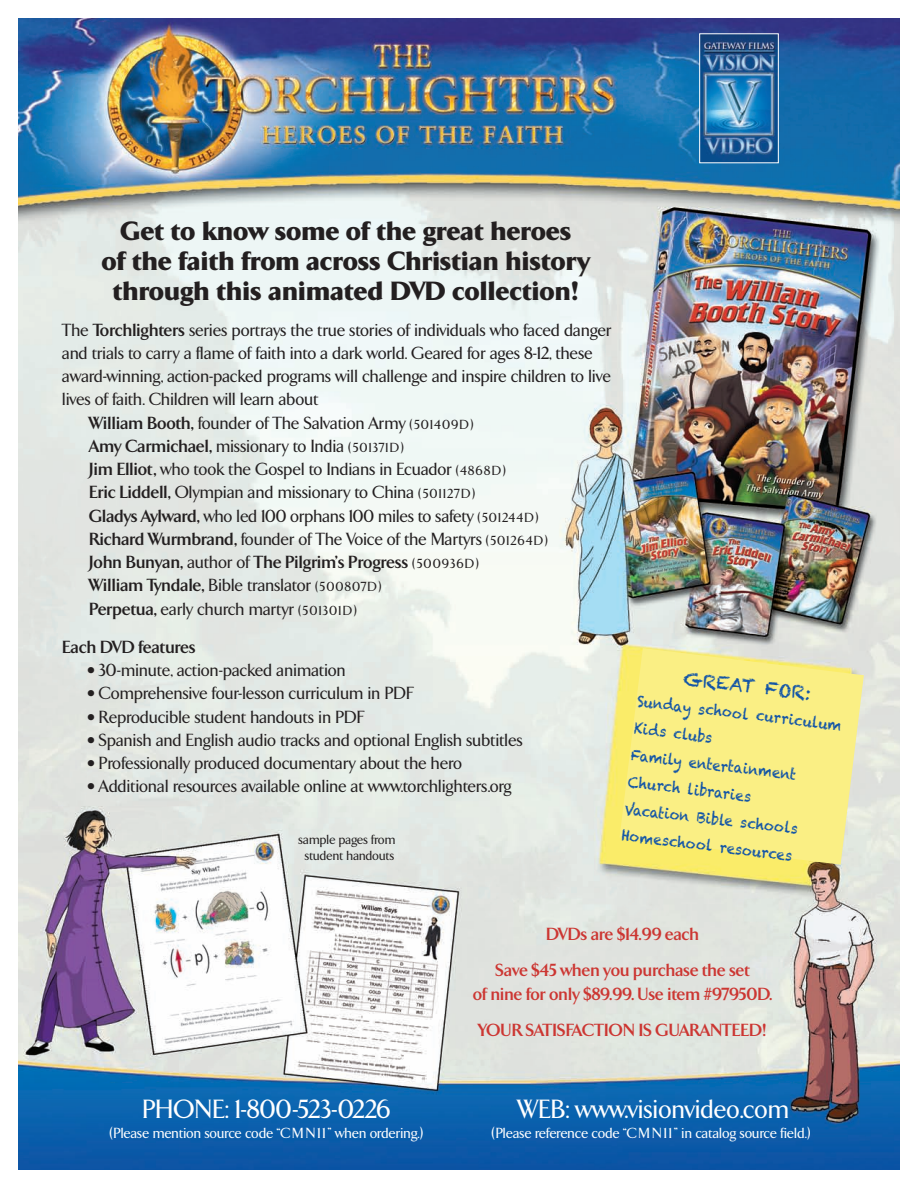
<style>
.page{position:relative;width:918px;height:1188px;background:#fff}
.page>*{position:absolute;margin:0;border:0;box-sizing:border-box;transform-origin:0 0}
.t1{font:900 27px/30px "Arrow";color:#231f20;text-align:center}
.t2{font:500 27px "Arrow";color:#fff}
.t3{font:500 18px "Arrow";color:#231f20}
.t4{font:700 18px/36px "Arrow";color:#cc3632;text-align:center}
.t5{font:700 18px "Arrow";color:#231f20}
.t6{font:18px "Chalkduster";color:#1355a6}
.t7{font:15px/27px "Chalkduster";color:#1355a6;scale:.9 1}
.t8{font:500 15px "Arrow";color:#fff}
.t9{font:500 13.5px/15.8px "Arrow";color:#231f20;text-align:center}
.s1{font-weight:700}
.s2{font-size:13.5px}
.s3{font-weight:500}
.s4{font-weight:500;font-size:13.5px}
</style>
<div class="page">
<img style="left:18px;top:18px;width:882px;height:1152px">
<h1 class="t1" style="left:102px;top:216px;width:490px">Get to know some of the great heroes<br>of the faith from across Christian history through this animated DVD collection!</h1>
<p class="t3" style="left:62px;top:319px;width:551px">The <span class="s1">Torchlighters</span> series portrays the true stories of individuals who faced danger</p>
<p class="t3" style="left:62px;top:342px;width:532px">and trials to carry a flame of faith into a dark world. Geared for ages 8-12, these</p>
<p class="t3" style="left:62px;top:365px;width:550px">award-winning, action-packed programs will challenge and inspire children to live</p>
<p class="t3" style="left:62px;top:389px;width:258px">lives of faith. Children will learn about</p>
<p class="t3" style="left:89px;top:412px;width:386px"><span class="s1">William Booth,</span> founder of The Salvation Army <span class="s2">(501409D)</span></p>
<p class="t3" style="left:89px;top:435px;width:316px"><span class="s1">Amy Carmichael,</span> missionary to India <span class="s2">(501371D)</span></p>
<p class="t3" style="left:89px;top:458px;width:418px"><span class="s1">Jim Elliot,</span> who took the Gospel to Indians in Ecuador <span class="s2">(4868D)</span></p>
<p class="t3" style="left:89px;top:482px;width:387px"><span class="s1">Eric Liddell,</span> Olympian and missionary to China <span class="s2">(501127D)</span></p>
<p class="t3" style="left:89px;top:505px;width:451px"><span class="s1">Gladys Aylward,</span> who led 100 orphans 100 miles to safety <span class="s2">(50124 4D)</span></p>
<p class="t3" style="left:89px;top:528px;width:460px"><span class="s1">Richard Wurmbrand,</span> founder of The Voice of the Martyrs <span class="s2">(50126 4D)</span></p>
<p class="t5" style="left:89px;top:551px;width:391px">John Bunyan, <span class="s3">author of</span> The Pilgrim’s Progress <span class="s4">(500936D)</span></p>
<p class="t5" style="left:89px;top:575px;width:294px">William Tyndale, <span class="s3">Bible translator</span> <span class="s4">(500807D)</span></p>
<p class="t3" style="left:89px;top:598px;width:269px"><span class="s1">Perpetua,</span> early church martyr <span class="s2">(501301D)</span></p>
<p class="t5" style="left:62px;top:636px;width:135px">Each DVD features</p>
<p class="t3" style="left:88px;top:659px;width:260px">• 30-minute, action-packed animation</p>
<p class="t3" style="left:88px;top:683px;width:328px">• Comprehensive four-lesson curriculum in PDF</p>
<p class="t3" style="left:88px;top:706px;width:278px">• Reproducible student handouts in PDF</p>
<p class="t3" style="left:88px;top:729px;width:437px">• Spanish and English audio tracks and optional English subtitles</p>
<p class="t3" style="left:88px;top:752px;width:376px">• Professionally produced documentary about the hero</p>
<p class="t3" style="left:88px;top:776px;width:425px">• Additional resources available online at www.torchlighters.org</p>
<p class="t9" style="left:298px;top:832px;width:98px">sample pages from student handouts</p>
<p class="t6" style="left:685px;top:667px;width:130px;rotate:7deg">Great for:</p>
<p class="t7" style="left:639px;top:687px;width:229px;rotate:7deg">Sunday school curriculum<br>Kids clubs<br>family entertainment<br>Church libraries<br>Vacation Bible schools<br>Homeschool resources</p>
<h1 class="t2" style="left:142px;top:1093px;width:250px">PHONE: 1-800-523-0226</h1>
<p class="t8" style="left:110px;top:1124px;width:315px">(Please mention source code “C M N 1 1 ” when ordering.)</p>
<p class="t4" style="left:496px;top:916px;width:256px">DVDs are $14.99 each<br>Save $45 when you purchase the set</p>
<p class="t4" style="left:473px;top:976px;width:300px;text-align:left">of nine for only $89.99. Use item #97950D.<br>YOUR SATISFACTION IS GUARANTEED!</p>
<h1 class="t2" style="left:518px;top:1093px;width:273px">WEB: www.visionvideo.com</h1>
<p class="t8" style="left:492px;top:1124px;width:320px">(Please reference code “C M N 1 1 ” in catalog source field.)</p>
</div>
